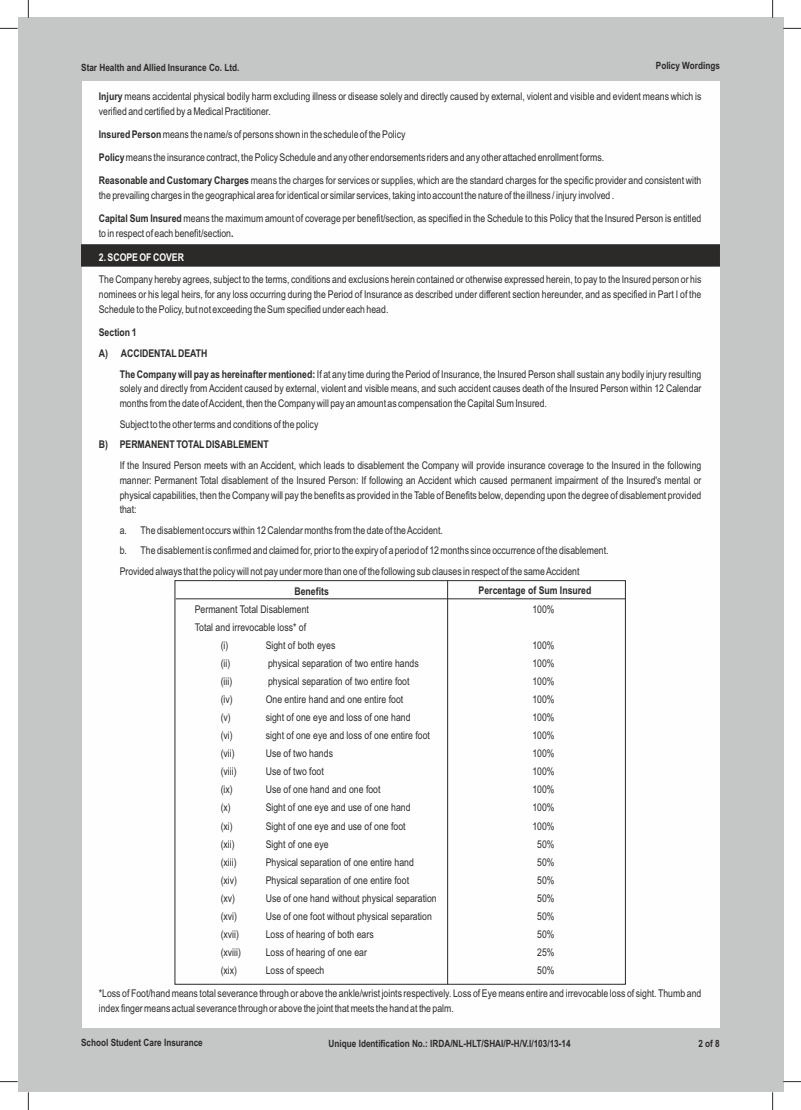
<style>
.page{position:relative;width:801px;height:1110px;background:#fff}
.page>*{position:absolute;margin:0;border:0;box-sizing:border-box;transform-origin:0 0}
.t1{font:10.62px/18px "Arial Narrow";color:#2b2a29}
.t2{font:700 10.62px "Arial Narrow";color:#2b2a29}
.t3{font:700 10.62px "Arial Narrow";color:#fefefe}
.t4{font:700 10px "Arial Narrow";color:#2b2a29}
.s1{font-weight:700}
</style>
<div class="page">
<div style="left:18px;top:18px;width:765px;height:1073px;background:#c5c6c6"></div>
<div style="left:81px;top:81px;width:638px;height:947px;background:#fefefe"></div>
<svg style="left:0;top:28px;width:18px;height:1px"></svg>
<svg style="left:783px;top:28px;width:18px;height:1px"></svg>
<svg style="left:28px;top:0;width:1px;height:18px"></svg>
<svg style="left:772px;top:0;width:1px;height:18px"></svg>
<svg style="left:28px;top:1091px;width:1px;height:18px"></svg>
<svg style="left:772px;top:1091px;width:1px;height:18px"></svg>
<div style="left:81px;top:244px;width:639px;height:22px;background:#2b2a29"></div>
<hr style="left:176px;top:598px;width:449px;height:1px;background:#2b2a29">
<hr style="left:447px;top:580px;width:1px;height:403px;background:#2b2a29">
<p class="t4" style="left:81px;top:63px;width:160px">Star Health and Allied Insurance Co. Ltd.</p>
<p class="t4" style="left:656px;top:61px;width:66px">Policy Wordings</p>
<p class="t1" style="left:99px;top:90px;width:604px;line-height:14.9px"><span class="s1">Injury</span> means accidental physical bodily harm excluding illness or disease solely and directly caused by external, violent and visible and evident means which is verified and certified by a Medical Practitioner.</p>
<p class="t1" style="left:99px;top:124px;width:604px;line-height:23.1px"><span class="s1">Insured Person</span>means the name/s of persons shown in the schedule of the Policy<br><span class="s1">Policy</span>means the insurance contract, the Policy Schedule and any other endorsements riders and any other attached enrollment forms.<br><span class="s1">Reasonable and Customary Charges</span> means the charges for services or supplies, which are the standard charges for the specific provider and consistent with</p>
<p class="t1" style="left:99px;top:185px;width:604px;line-height:23.1px">the prevailing charges in the geographical area for identical or similar services, taking into account the nature of the illness / injury involved .<br><span class="s1">Capital Sum Insured</span> means the maximum amount of coverage per benefit/section, as specified in the Schedule to this Policy that the Insured Person is entitled</p>
<p class="t1" style="left:99px;top:225px;width:136px">to in respect of each benefit/section<span class="s1">.</span></p>
<p class="t3" style="left:99px;top:253px;width:87px">2. SCOPE OF COVER</p>
<p class="t1" style="left:99px;top:273px;width:604px;line-height:14.9px;text-align:justify">The Company hereby agrees, subject to the terms, conditions and exclusions herein contained or otherwise expressed herein, to pay to the Insured person or his nominees or his legal heirs, for any loss occurring during the Period of Insurance as described under different section hereunder, and as specified in Part I of the Schedule to the Policy, but not exceeding the Sum specified under each head.</p>
<p class="t2" style="left:99px;top:328px;width:39px">Section 1</p>
<p class="t2" style="left:99px;top:349px;width:110px">A) ACCIDENTALDEATH</p>
<p class="t1" style="left:120px;top:366px;width:583px"><span class="s1">The Company will pay as hereinafter mentioned:</span> If at any time during the Period of Insurance, the Insured Person shall sustain any bodily injury resulting</p>
<p class="t1" style="left:120px;top:382px;width:583px;line-height:14.9px">solely and directly from Accident caused by external, violent and visible means, and such accident causes death of the Insured Person within 12 Calendar months from the date of Accident, then the Company will pay an amount as compensation the Capital Sum Insured.</p>
<p class="t1" style="left:120px;top:416px;width:200px">Subject to the other terms and conditions of the policy</p>
<p class="t2" style="left:99px;top:440px;width:172px">B) PERMANENT TOTALDISABLEMENT</p>
<p class="t1" style="left:120px;top:458px;width:583px;line-height:14.9px;text-align:justify">If the Insured Person meets with an Accident, which leads to disablement the Company will provide insurance coverage to the Insured in the following manner: Permanent Total disablement of the Insured Person: If following an Accident which caused permanent impairment of the Insured's mental or physical capabilities, then the Company will pay the benefits as provided in the Table of Benefits below, depending upon the degree of disablement provided that:</p>
<p class="t1" style="left:120px;top:521px;width:490px;line-height:20.5px">a. The disablement occurs within 12 Calendar months from the date of the Accident.<br>b. The disablement is confirmed and claimed for, prior to the expiry of a period of 12 months since occurrence of the disablement.<br>Provided always that the policy will not pay under more than one of the following sub clauses in respect of the same Accident</p>
<p class="t2" style="left:294px;top:586px;width:36px">Benefits</p>
<p class="t1" style="left:195px;top:601px;width:116px">Permanent Total Disablement</p>
<p class="t1" style="left:195px;top:619px;width:113px">Total and irrevocable loss* of</p>
<p class="t1" style="left:221px;top:637px;width:9px">(i)</p>
<p class="t1" style="left:266px;top:637px;width:71px">Sight of both eyes</p>
<p class="t1" style="left:221px;top:655px;width:11px">(ii)</p>
<p class="t1" style="left:268px;top:655px;width:152px">physical separation of two entire hands</p>
<p class="t1" style="left:221px;top:673px;width:13px">(iii)</p>
<p class="t1" style="left:268px;top:673px;width:143px">physical separation of two entire foot</p>
<p class="t1" style="left:221px;top:691px;width:14px">(iv)</p>
<p class="t1" style="left:266px;top:691px;width:139px">One entire hand and one entire foot</p>
<p class="t1" style="left:221px;top:709px;width:12px">(v)</p>
<p class="t1" style="left:266px;top:709px;width:146px">sight of one eye and loss of one hand</p>
<p class="t1" style="left:221px;top:727px;width:14px">(vi)</p>
<p class="t1" style="left:266px;top:727px;width:166px">sight of one eye and loss of one entire foot</p>
<p class="t1" style="left:221px;top:745px;width:16px">(vii)</p>
<p class="t1" style="left:266px;top:745px;width:69px">Use of two hands</p>
<p class="t1" style="left:221px;top:763px;width:17px">(viii)</p>
<p class="t1" style="left:266px;top:763px;width:60px">Use of two foot</p>
<p class="t1" style="left:221px;top:781px;width:14px">(ix)</p>
<p class="t1" style="left:266px;top:781px;width:116px">Use of one hand and one foot</p>
<p class="t1" style="left:221px;top:799px;width:12px">(x)</p>
<p class="t1" style="left:266px;top:799px;width:146px">Sight of one eye and use of one hand</p>
<p class="t1" style="left:221px;top:817px;width:14px">(xi)</p>
<p class="t1" style="left:266px;top:817px;width:142px">Sight of one eye and use of one foot</p>
<p class="t1" style="left:221px;top:835px;width:16px">(xii)</p>
<p class="t1" style="left:266px;top:835px;width:64px">Sight of one eye</p>
<p class="t1" style="left:221px;top:853px;width:17px">(xiii)</p>
<p class="t1" style="left:266px;top:853px;width:150px">Physical separation of one entire hand</p>
<p class="t1" style="left:221px;top:871px;width:18px">(xiv)</p>
<p class="t1" style="left:266px;top:871px;width:145px">Physical separation of one entire foot</p>
<p class="t1" style="left:221px;top:889px;width:16px">(xv)</p>
<p class="t1" style="left:266px;top:889px;width:172px">Use of one hand without physical separation</p>
<p class="t1" style="left:221px;top:907px;width:18px">(xvi)</p>
<p class="t1" style="left:266px;top:907px;width:168px">Use of one foot without physical separation</p>
<p class="t1" style="left:221px;top:925px;width:20px">(xvii)</p>
<p class="t1" style="left:266px;top:925px;width:110px">Loss of hearing of both ears</p>
<p class="t1" style="left:221px;top:943px;width:22px">(xviii)</p>
<p class="t1" style="left:266px;top:943px;width:103px">Loss of hearing of one ear</p>
<p class="t1" style="left:221px;top:961px;width:18px">(xix)</p>
<p class="t1" style="left:266px;top:961px;width:60px">Loss of speech</p>
<p class="t2" style="left:478px;top:586px;width:114px">Percentage of Sum Insured</p>
<p class="t1" style="left:532px;top:601px;width:24px">100%</p>
<p class="t1" style="left:532px;top:637px;width:24px;text-align:center">100%<br>100%<br>100%<br>100%<br>100%<br>100%<br>100%<br>100%<br>100%<br>100%<br>100%<br>50%<br>50%<br>50%<br>50%<br>50%<br>50%<br>25%<br>50%</p>
<p class="t1" style="left:99px;top:987px;width:604px;line-height:14.4px">*Loss of Foot/hand means total severance through or above the ankle/wrist joints respectively. Loss of Eye means entire and irrevocable loss of sight. Thumb and index finger means actual severance through or above the joint that meets the hand at the palm.</p>
<p class="t4" style="left:81px;top:1038px;width:123px">School Student Care Insurance</p>
<p class="t4" style="left:329px;top:1039px;width:243px">Unique Identification No.: IRDA/NL-HLT/SHAI/P-H/V.I/103/13-14</p>
<p class="t4" style="left:698px;top:1039px;width:23px">2 of 8</p>
</div>
